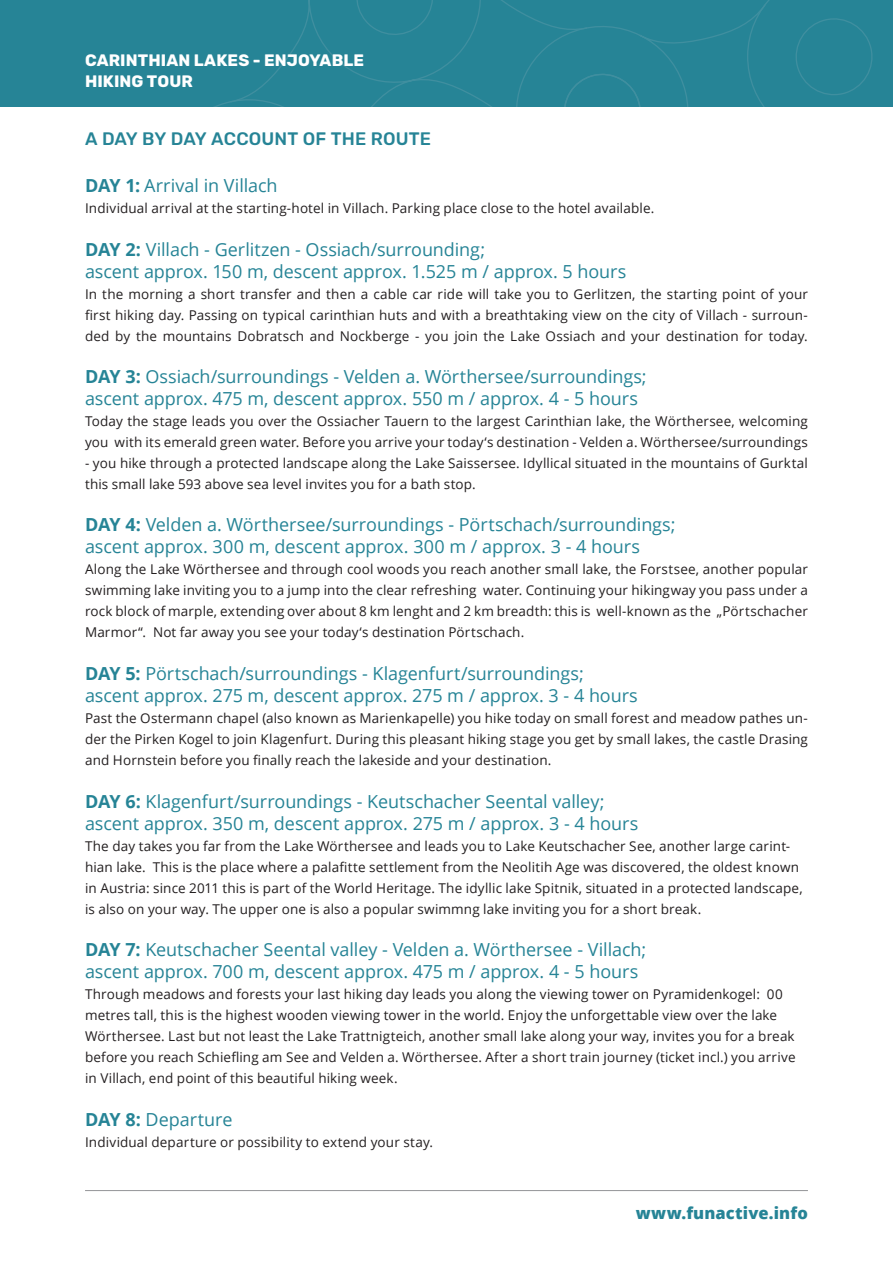
<style>
.page{position:relative;width:893px;height:1263px;background:#fff}
.page>*{position:absolute;margin:0;border:0;box-sizing:border-box;transform-origin:0 0}
.t1{font:18px/21.6px "Open Sans";letter-spacing:-.005em;color:#268496}
.t2{font:500 18px "Rubik";letter-spacing:.005em;color:#268496}
.t3{font:700 16.5px/21px "Rubik";letter-spacing:.005em;color:#fff}
.t4{font:800 16.5px "Open Sans";letter-spacing:.01em;color:#268496}
.t5{font:13.5px/21px "Open Sans";letter-spacing:.01em;color:#231f20}
.s1{font-weight:700}
</style>
<div class="page">
<div style="left:0;top:0;width:893px;height:106px;background:#268496"></div>
<svg style="left:216px;top:0;width:657px;height:106px"></svg>
<hr style="left:85px;top:1190px;width:723px;height:1px;background:#939598">
<p class="t3" style="left:85px;top:51px;width:280px">CARINTHIAN LAKES - ENJOYABLE<br>HIKING TOUR</p>
<h1 class="t2" style="left:85px;top:129px;width:348px">A DAY BY DAY ACCOUNT OF THE ROUTE</h1>
<h1 class="t1" style="left:85px;top:175px;width:194px"><span class="s1">DAY 1:</span> Arrival in Villach</h1>
<p class="t5" style="left:85px;top:198px;width:571px">Individual arrival at the starting-hotel in Villach. Parking place close to the hotel available.</p>
<h1 class="t1" style="left:85px;top:238px;width:543px"><span class="s1">DAY 2:</span> Villach - Gerlitzen - Ossiach/surrounding;<br>ascent approx. 150 m, descent approx. 1.525 m / approx. 5 hours</h1>
<p class="t5" style="left:85px;top:283px;width:724px;text-align:justify">In the morning a short transfer and then a cable car ride will take you to Gerlitzen, the starting point of your first hiking day. Passing on typical carinthian huts and with a breathtaking view on the city of Villach - surroun&shy;ded by the mountains Dobratsch and Nockberge - you join the Lake Ossiach and your destination for today.</p>
<h1 class="t1" style="left:85px;top:365px;width:563px"><span class="s1">DAY 3:</span> Ossiach/surroundings - Velden a. Wörthersee/surroundings; ascent approx. 475 m, descent approx. 550 m / approx. 4 - 5 hours</h1>
<p class="t5" style="left:85px;top:410px;width:724px">Today the stage leads you over the Ossiacher Tauern to the largest Carinthian lake, the Wörthersee, welcoming you with its emerald green water. Before you arrive your today‘s destination - Velden a. Wörthersee/surroundings</p>
<p class="t5" style="left:85px;top:452px;width:724px">- you hike through a protected landscape along the Lake Saissersee. Idyllical situated in the mountains of Gurktal this small lake 593 above sea level invites you for a bath stop.</p>
<h1 class="t1" style="left:85px;top:514px;width:592px"><span class="s1">DAY 4:</span> Velden a. Wörthersee/surroundings - Pörtschach/surroundings; ascent approx. 300 m, descent approx. 300 m / approx. 3 - 4 hours</h1>
<p class="t5" style="left:85px;top:558px;width:724px;text-align:justify">Along the Lake Wörthersee and through cool woods you reach another small lake, the Forstsee, another popular swimming lake inviting you to a jump into the clear refreshing water. Continuing your hikingway you pass under a rock block of marple, extending over about 8 km lenght and 2 km breadth: this is well-known as the „Pörtschacher Marmor“. Not far away you see your today‘s destination Pörtschach.</p>
<h1 class="t1" style="left:85px;top:662px;width:554px"><span class="s1">DAY 5:</span> Pörtschach/surroundings - Klagenfurt/surroundings; ascent approx. 275 m, descent approx. 275 m / approx. 3 - 4 hours</h1>
<p class="t5" style="left:85px;top:707px;width:724px;text-align:justify">Past the Ostermann chapel (also known as Marienkapelle) you hike today on small forest and meadow pathes un&shy;der the Pirken Kogel to join Klagenfurt. During this pleasant hiking stage you get by small lakes, the castle Drasing and Hornstein before you finally reach the lakeside and your destination.</p>
<h1 class="t1" style="left:85px;top:790px;width:555px"><span class="s1">DAY 6:</span> Klagenfurt/surroundings - Keutschacher Seental valley; ascent approx. 350 m, descent approx. 275 m / approx. 3 - 4 hours</h1>
<p class="t5" style="left:85px;top:835px;width:719px">The day takes you far from the Lake Wörthersee and leads you to Lake Keutschacher See, another large carint&shy;hian lake. This is the place where a palafitte settlement from the Neolitih Age was discovered, the oldest known in Austria: since 2011 this is part of the World Heritage. The idyllic lake Spitnik, situated in a protected landscape, is also on your way. The upper one is also a popular swimmng lake inviting you for a short break.</p>
<h1 class="t1" style="left:85px;top:938px;width:563px"><span class="s1">DAY 7:</span> Keutschacher Seental valley - Velden a. Wörthersee - Villach; ascent approx. 700 m, descent approx. 475 m / approx. 4 - 5 hours</h1>
<p class="t5" style="left:85px;top:983px;width:712px">Through meadows and forests your last hiking day leads you along the viewing tower on Pyramidenkogel: 00 metres tall, this is the highest wooden viewing tower in the world. Enjoy the unforgettable view over the lake Wörthersee. Last but not least the Lake Trattnigteich, another small lake along your way, invites you for a break before you reach Schiefling am See and Velden a. Wörthersee. After a short train journey (ticket incl.) you arrive in Villach, end point of this beautiful hiking week.</p>
<h1 class="t1" style="left:85px;top:1108px;width:149px"><span class="s1">DAY 8:</span> Departure</h1>
<p class="t5" style="left:85px;top:1131px;width:349px">Individual departure or possibility to extend your stay.</p>
<p class="t4" style="left:636px;top:1200px;width:174px">www.funactive.info</p>
</div>
